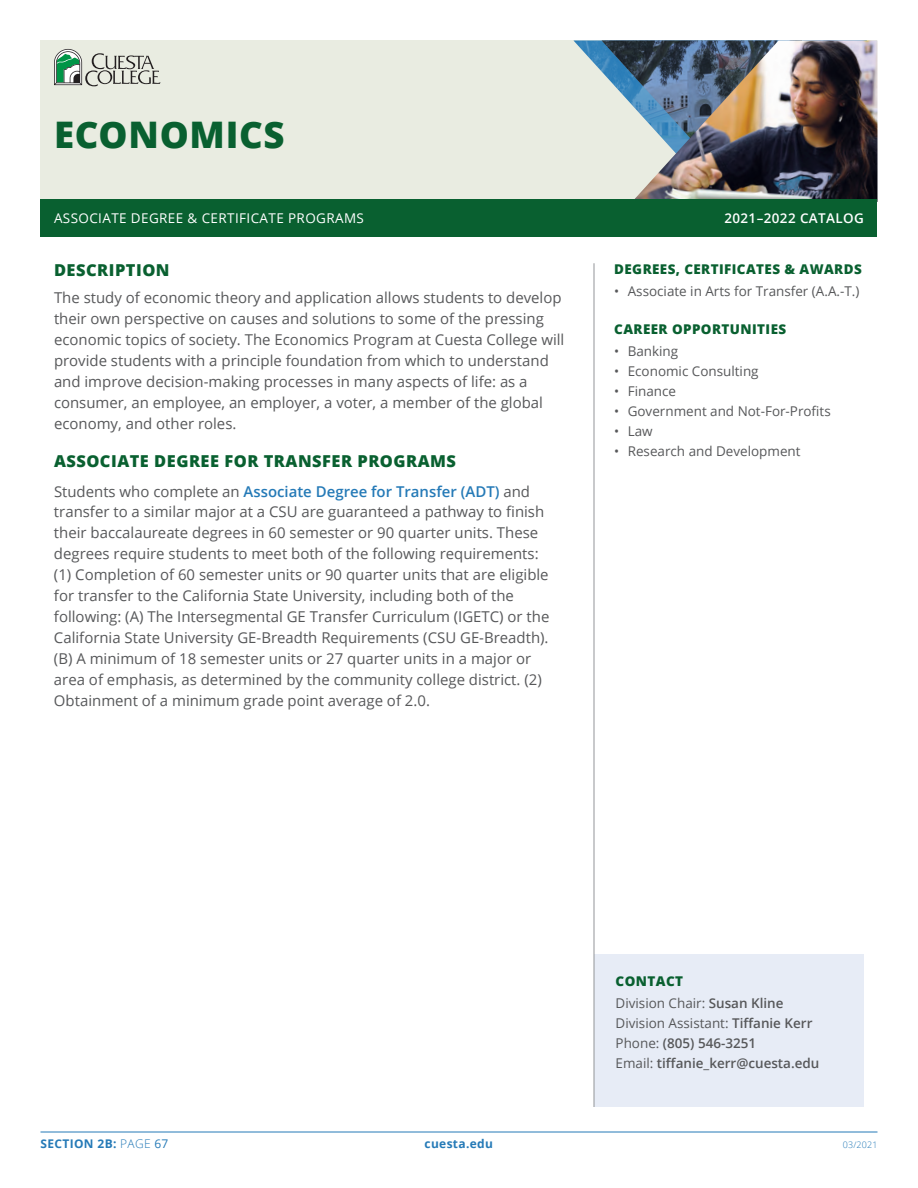
<style>
.page{position:relative;width:918px;height:1188px;background:#fff}
.page>*{position:absolute;margin:0;border:0;box-sizing:border-box;transform-origin:0 0}
.Degree_Program{font:800 36.6px "Open Sans";letter-spacing:.02em;color:#096030}
.BODY_Head{font:800 16.5px "Open Sans";letter-spacing:.03em;color:#096030}
.Required_Courses{font:15px/20.9px "Open Sans";color:#57585a}
.BODY{font:15px/20.9px "Open Sans";color:#57585a}
.SIDE_Body{font:13.5px "Open Sans";color:#57585a}
.SIDE_Head{font:800 13.5px "Open Sans";letter-spacing:.03em;color:#096030}
.SIDE_Body-2{font:600 13.5px "Open Sans";color:#57585a}
.t1{font:13.5px "Open Sans";letter-spacing:.03em;color:#fff}
.t2{font:600 13.5px "Open Sans";letter-spacing:.03em;color:#fff}
.t3{font:700 12px "Open Sans";letter-spacing:.03em;color:#257ab7}
.t4{font:300 9px "Open Sans";letter-spacing:.015em;color:#257ab7}
.s1{font-weight:600;color:#257ab7}
.s2{font-weight:600}
.s3{font-weight:400}
.s4{font-weight:300}
</style>
<div class="page">
<div style="left:40px;top:40px;width:838px;height:186px;background:#e9ece1"></div>
<img style="left:573px;top:40px;width:29px;height:32px">
<img style="left:602px;top:40px;width:30px;height:65px">
<img style="left:632px;top:40px;width:246px;height:159px">
<div style="left:594px;top:955px;width:270px;height:152px;background:#e7ecf6"></div>
<div style="left:40px;top:199px;width:838px;height:37px;background:#096030"></div>
<hr style="left:40px;top:1132px;width:838px;height:1px;background:#257ab7">
<svg style="left:54px;top:49px;width:107px;height:37px"></svg>
<hr style="left:594px;top:263px;width:1px;height:844px;background:#939598">
<h1 class="Degree_Program" style="left:54px;top:107px;width:232px">ECONOMICS</h1>
<p class="t1" style="left:54px;top:209px;width:312px">ASSOCIATE DEGREE &amp; CERTIFICATE PROGRAMS</p>
<p class="t2" style="left:724px;top:209px;width:141px">2021–2022 CATALOG</p>
<h1 class="BODY_Head" style="left:54px;top:257px;width:117px">DESCRIPTION</h1>
<p class="BODY" style="left:54px;top:287px;width:512px">The study of economic theory and application allows students to develop their own perspective on causes and solutions to some of the pressing economic topics of society. The Economics Program at Cuesta College will provide students with a principle foundation from which to understand and improve decision-making processes in many aspects of life: as a consumer, an employee, an employer, a voter, a member of the global economy, and other roles.</p>
<h1 class="BODY_Head" style="left:54px;top:448px;width:404px">ASSOCIATE DEGREE FOR TRANSFER PROGRAMS</h1>
<p class="Required_Courses" style="left:54px;top:480px;width:497px">Students who complete an <span class="s1">Associate Degree for Transfer (ADT)</span> and transfer to a similar major at a CSU are guaranteed a pathway to finish their baccalaureate degrees in 60 semester or 90 quarter units. These degrees require students to meet both of the following requirements: (1) Completion of 60 semester units or 90 quarter units that are eligible for transfer to the California State University, including both of the following: (A) The Intersegmental GE Transfer Curriculum (IGETC) or the California State University GE-Breadth Requirements (CSU GE-Breadth). (B) A minimum of 18 semester units or 27 quarter units in a major or area of emphasis, as determined by the community college district. (2)<br>Obtainment of a minimum grade point average of 2.0.</p>
<p class="SIDE_Head" style="left:614px;top:258px;width:249px">DEGREES, CERTIFICATES &amp; AWARDS</p>
<p class="SIDE_Body" style="left:614px;top:282px;width:247px">• Associate in Arts for Transfer (A.A.-T.)</p>
<p class="SIDE_Head" style="left:614px;top:319px;width:173px">CAREER OPPORTUNITIES</p>
<p class="SIDE_Body" style="left:614px;top:342px;width:66px">• Banking</p>
<p class="SIDE_Body" style="left:614px;top:362px;width:146px">• Economic Consulting</p>
<p class="SIDE_Body" style="left:614px;top:382px;width:63px">• Finance</p>
<p class="SIDE_Body" style="left:614px;top:402px;width:218px">• Government and Not-For-Profits</p>
<p class="SIDE_Body" style="left:614px;top:422px;width:40px">• Law</p>
<p class="SIDE_Body" style="left:614px;top:442px;width:188px">• Research and Development</p>
<p class="SIDE_Head" style="left:616px;top:970px;width:69px">CONTACT</p>
<p class="SIDE_Body" style="left:616px;top:994px;width:169px">Division Chair: <span class="s2">Susan Kline</span></p>
<p class="SIDE_Body" style="left:616px;top:1014px;width:198px">Division Assistant: <span class="s2">Tiffanie Kerr</span></p>
<p class="SIDE_Body-2" style="left:616px;top:1034px;width:142px"><span class="s3">Phone:</span> (805) 546-3251</p>
<p class="SIDE_Body-2" style="left:616px;top:1054px;width:205px"><span class="s3">Email:</span> tiffanie_kerr@cuesta.edu</p>
<p class="t3" style="left:40px;top:1135px;width:129px">SECTION 2B: <span class="s4">PAGE</span> <span class="s3">67</span></p>
<p class="t3" style="left:425px;top:1135px;width:70px">cuesta.edu</p>
<p class="t4" style="left:843px;top:1138px;width:36px">03/2021</p>
</div>
